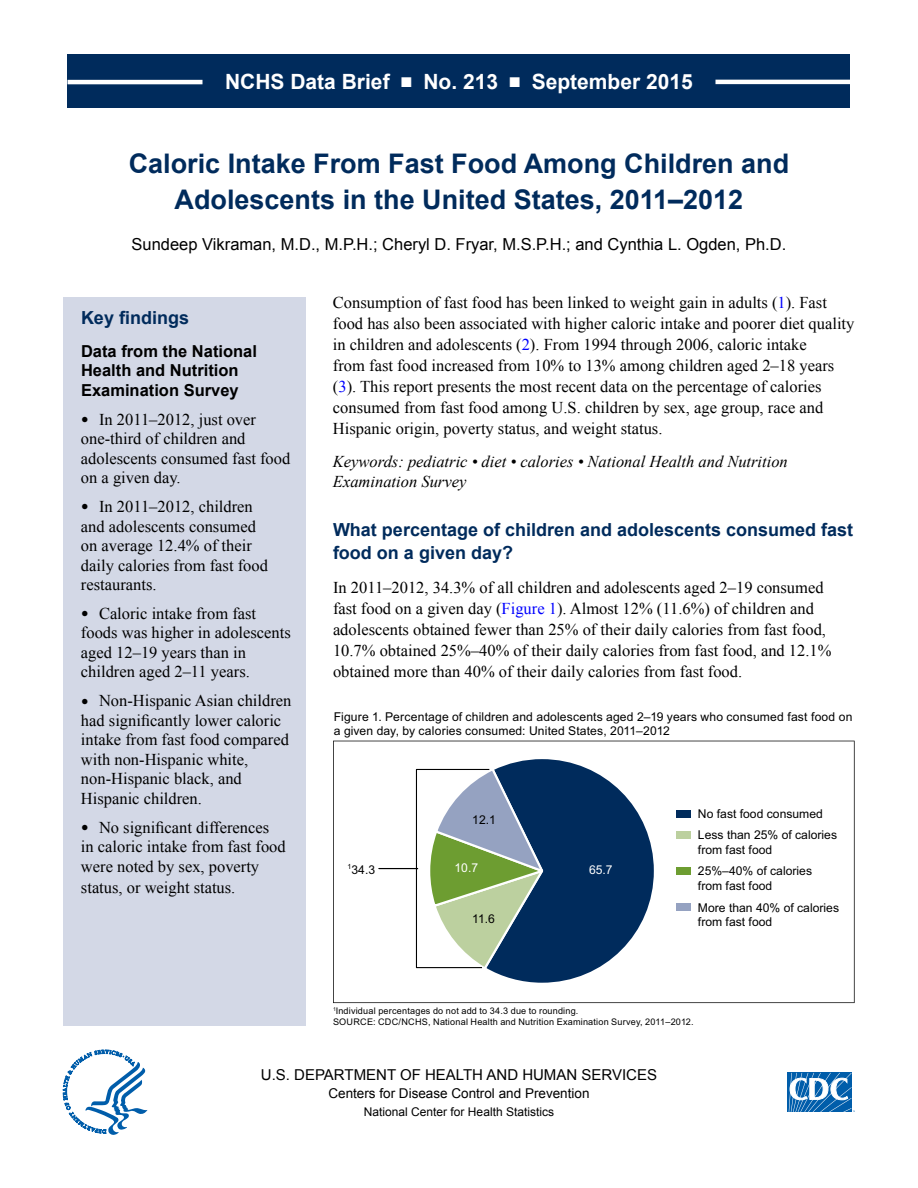
<style>
.page{position:relative;width:918px;height:1188px;background:#fff}
.page>*{position:absolute;margin:0;border:0;box-sizing:border-box;transform-origin:0 0}
.t1{font:700 27px/36px "Arial";color:#002b5c;text-align:center}
.t2{font:700 21px "Arial";color:#fff}
.t3{font:700 18px/22.5px "Arial";color:#002b5c}
.t4{font:16.5px/19.5px "Times New Roman";color:#000}
.t5{font:italic 16.5px/19.5px "Times New Roman";color:#000}
.t6{font:16.5px "Arial";color:#000}
.t7{font:700 16.5px/19.5px "Arial";color:#000}
.t8{font:15px "Arial";color:#000}
.t9{font:13.5px "Arial";color:#000}
.t10{font:12.15px/21.6px "Arial";color:#000}
.t11{font:12.15px "Arial";color:#fff}
.t12{font:12px "Arial";color:#000}
.t13{font:9.15px/10.6px "Arial";letter-spacing:.02em;color:#000}
.s1{font-size:12.3px}
.s2{color:#00f}
</style>
<div class="page">
<div style="left:68px;top:54px;width:782px;height:54px;background:#002b5c"></div>
<hr style="left:68px;top:80px;width:134px;height:4px;background:#fff">
<hr style="left:716px;top:80px;width:134px;height:4px;background:#fff">
<svg style="left:787px;top:1072px;width:65px;height:1px"></svg>
<div style="left:787px;top:1073px;width:64px;height:39px;background:#005daa"></div>
<svg style="left:789px;top:1073px;width:66px;height:39px"></svg>
<svg style="left:63px;top:1050px;width:84px;height:85px"></svg>
<div style="left:63px;top:297px;width:243px;height:729px;background:#d3d8e6"></div>
<svg style="left:333px;top:741px;width:522px;height:262px"></svg>
<svg style="left:378px;top:756px;width:279px;height:230px"></svg>
<div style="left:676px;top:810px;width:15px;height:8px;background:#002b5c"></div>
<div style="left:676px;top:831px;width:15px;height:8px;background:#bcd09f"></div>
<div style="left:676px;top:867px;width:15px;height:7px;background:#6d9d31"></div>
<div style="left:676px;top:903px;width:15px;height:7px;background:#95a2c1"></div>
<p class="t2" style="left:225px;top:67px;width:469px">NCHS Data Brief ■ No. 213 ■ September 2015</p>
<p class="t1" style="left:129px;top:147px;width:662px">Caloric Intake From Fast Food Among Children and<br>Adolescents in the United States, 2011–2012</p>
<p class="t6" style="left:132px;top:234px;width:656px">Sundeep Vikraman, M.D., M.P.H.; Cheryl D. Fryar, M.S.P.H.; and Cynthia L. Ogden, Ph.D.</p>
<p class="t3" style="left:81px;top:307px;width:110px">Key findings</p>
<p class="t7" style="left:81px;top:342px;width:178px">Data from the National<br>Health and Nutrition<br>Examination Survey</p>
<p class="t4" style="left:81px;top:409px;width:211px"><span class="s1">●</span> In 2011–2012, just over one-third of children and adolescents consumed fast food on a given day.</p>
<p class="t4" style="left:81px;top:496px;width:188px"><span class="s1">●</span> In 2011–2012, children and adolescents consumed on average 12.4% of their daily calories from fast food restaurants.</p>
<p class="t4" style="left:81px;top:603px;width:211px"><span class="s1">●</span> Caloric intake from fast foods was higher in adolescents aged 12–19 years than in children aged 2–11 years.</p>
<p class="t4" style="left:81px;top:691px;width:212px"><span class="s1">●</span> Non-Hispanic Asian children had significantly lower caloric intake from fast food compared with non-Hispanic white, non-Hispanic black, and<br>Hispanic children.</p>
<p class="t4" style="left:81px;top:817px;width:206px"><span class="s1">●</span> No significant differences in caloric intake from fast food were noted by sex, poverty</p>
<p class="t4" style="left:81px;top:877px;width:156px">status, or weight status.</p>
<p class="t4" style="left:333px;top:292px;width:523px;line-height:21px">Consumption of fast food has been linked to weight gain in adults (<span class="s2">1</span>). Fast food has also been associated with higher caloric intake and poorer diet quality in children and adolescents (<span class="s2">2</span>). From 1994 through 2006, caloric intake<br>from fast food increased from 10% to 13% among children aged 2–18 years (<span class="s2">3</span>). This report presents the most recent data on the percentage of calories consumed from fast food among U.S. children by sex, age group, race and Hispanic origin, poverty status, and weight status.</p>
<p class="t5" style="left:333px;top:452px;width:456px">Keywords: pediatric • diet • calories • National Health and Nutrition<br>Examination Survey</p>
<p class="t3" style="left:333px;top:519px;width:522px">What percentage of children and adolescents consumed fast food on a given day?</p>
<p class="t4" style="left:333px;top:577px;width:500px;line-height:21px">In 2011–2012, 34.3% of all children and adolescents aged 2–19 consumed fast food on a given day (<span class="s2">Figure 1</span>). Almost 12% (11.6%) of children and adolescents obtained fewer than 25% of their daily calories from fast food, 10.7% obtained 25%–40% of their daily calories from fast food, and 12.1% obtained more than 40% of their daily calories from fast food.</p>
<p class="t10" style="left:334px;top:710px;width:520px;line-height:13.6px">Figure 1. Percentage of children and adolescents aged 2–19 years who consumed fast food on a given day, by calories consumed: United States, 2011–2012</p>
<p class="t10" style="left:348px;top:859px;width:29px"><sup>1</sup>34.3</p>
<p class="t10" style="left:472px;top:809px;width:25px">12.1</p>
<p class="t10" style="left:698px;top:804px;width:141px;line-height:21px">No fast food consumed<br>Less than 25% of calories</p>
<p class="t10" style="left:698px;top:839px;width:116px">from fast food<br>25%–40% of calories</p>
<p class="t10" style="left:698px;top:875px;width:143px">from fast food<br>More than 40% of calories</p>
<p class="t10" style="left:698px;top:911px;width:76px">from fast food</p>
<p class="t11" style="left:455px;top:860px;width:25px">10.7</p>
<p class="t11" style="left:589px;top:861px;width:25px">65.7</p>
<p class="t10" style="left:472px;top:908px;width:24px">11.6</p>
<p class="t13" style="left:333px;top:1006px;width:362px"><sup>1</sup>Individual percentages do not add to 34.3 due to rounding.<br>SOURCE: CDC/NCHS, National Health and Nutrition Examination Survey, 2011–2012.</p>
<p class="t8" style="left:261px;top:1065px;width:398px">U.S. DEPARTMENT OF HEALTH AND HUMAN SERVICES</p>
<p class="t9" style="left:328px;top:1084px;width:263px">Centers for Disease Control and Prevention</p>
<p class="t12" style="left:364px;top:1104px;width:192px">National Center for Health Statistics</p>
</div>
